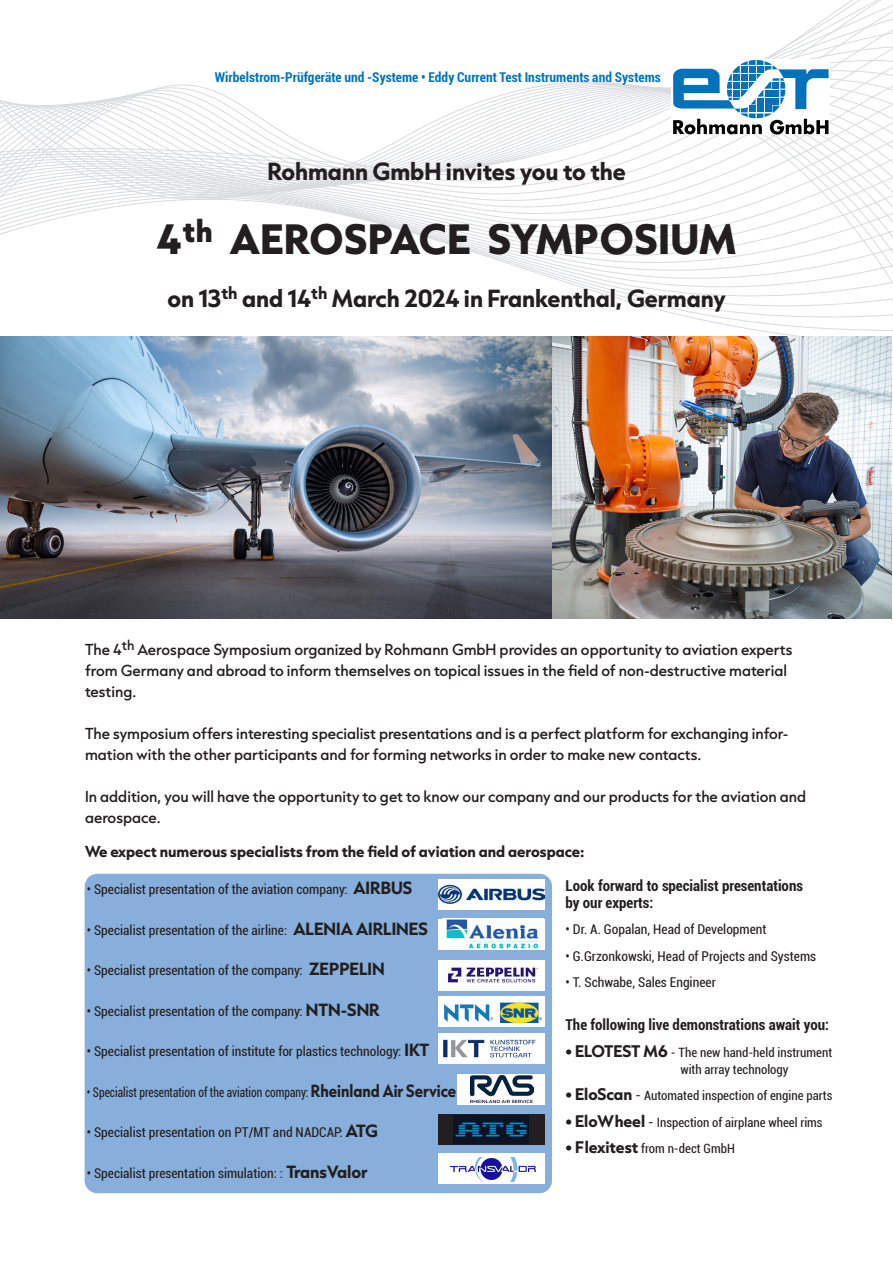
<style>
.page{position:relative;width:893px;height:1263px;background:#fff}
.page>*{position:absolute;margin:0;border:0;box-sizing:border-box;transform-origin:0 0}
.t1{font:800 36px "Capitana";letter-spacing:.025em;color:#231f20}
.t2{font:700 21px "Capitana";color:#231f20}
.t3{font:700 condensed 15px "Roboto";color:#231f20}
.t4{font:500 13.5px/21px "Capitana";color:#231f20}
.t5{font:condensed 13.5px "Roboto";color:#231f20}
.t6{font:700 condensed 13.5px "Roboto";letter-spacing:.005em;color:#0072bc}
.t7{font:condensed 13.5px "Roboto";color:#231f20;scale:.85 1}
.t8{font:700 13.5px "Capitana";color:#231f20}
.t9{font:condensed 12.9px "Roboto";color:#231f20}
.s1{font-family:"Capitana";font-weight:700;font-stretch:normal;font-size:14.25px}
.s2{font-size:14.25px}
.s3{font-family:"Capitana";font-weight:700;font-stretch:normal;font-size:15px}
</style>
<div class="page">
<div style="left:85px;top:874px;width:467px;height:319px;background:#88aedb;border-radius:13px"></div>
<div style="left:438px;top:919px;width:107px;height:31px;background:#fff"></div>
<div style="left:439px;top:960px;width:106px;height:31px;background:#fff"></div>
<div style="left:439px;top:996px;width:106px;height:31px;background:#fff"></div>
<div style="left:438px;top:1033px;width:107px;height:31px;background:#fff"></div>
<div style="left:439px;top:1114px;width:106px;height:31px;background:#231f20"></div>
<div style="left:439px;top:1153px;width:106px;height:31px;background:#fff"></div>
<div style="left:458px;top:1074px;width:87px;height:30px;background:#fff"></div>
<svg style="left:0;top:0;width:893px;height:271px"></svg>
<div style="left:672px;top:59px;width:158px;height:76px;background:#fff"></div>
<svg style="left:673px;top:60px;width:156px;height:75px"></svg>
<img style="left:0;top:336px;width:892px;height:282px">
<img style="left:448px;top:967px;width:90px;height:16px">
<img style="left:470px;top:1075px;width:64px;height:28px">
<img style="left:444px;top:1002px;width:98px;height:20px">
<img style="left:438px;top:879px;width:107px;height:31px">
<img style="left:451px;top:1157px;width:84px;height:24px">
<img style="left:443px;top:1039px;width:93px;height:19px">
<img style="left:446px;top:919px;width:93px;height:30px">
<img style="left:454px;top:1116px;width:75px;height:28px">
<p class="t6" style="left:215px;top:67px;width:447px">Wirbelstrom-Prüfgeräte und -Systeme • Eddy Current Test Instruments and Systems</p>
<p class="t2" style="left:267px;top:155px;width:360px">Rohmann GmbH invites you to the</p>
<p class="t1" style="left:157px;top:212px;width:581px">4<sup>th</sup> AEROSPACE SYMPOSIUM</p>
<p class="t2" style="left:167px;top:282px;width:560px">on 13<sup>th</sup> and 14<sup>th</sup> March 2024 in Frankenthal, Germany</p>
<p class="t4" style="left:85px;top:638px;width:709px">The 4<sup>th</sup> Aerospace Symposium organized by Rohmann GmbH provides an opportunity to aviation experts from Germany and abroad to inform themselves on topical issues in the field of non-destructive material testing.</p>
<p class="t4" style="left:85px;top:722px;width:705px">The symposium offers interesting specialist presentations and is a perfect platform for exchanging infor&shy;mation with the other participants and for forming networks in order to make new contacts.</p>
<p class="t4" style="left:85px;top:785px;width:723px">In addition, you will have the opportunity to get to know our company and our products for the aviation and aerospace.</p>
<p class="t8" style="left:85px;top:841px;width:501px">We expect numerous specialists from the field of aviation and aerospace:</p>
<p class="t3" style="left:566px;top:875px;width:239px">Look forward to specialist presentations</p>
<p class="t3" style="left:566px;top:892px;width:89px">by our experts:</p>
<p class="t5" style="left:566px;top:920px;width:203px">• Dr. A. Gopalan, Head of Development</p>
<p class="t5" style="left:566px;top:946px;width:252px">• G.Grzonkowski, Head of Projects and Systems</p>
<p class="t5" style="left:566px;top:973px;width:152px">• T. Schwabe, Sales Engineer</p>
<p class="t3" style="left:566px;top:1014px;width:265px">The following live demonstrations await you:</p>
<p class="t9" style="left:566px;top:1043px;width:268px"><span class="s1">• ELOTEST M6</span> - The new hand-held instrument</p>
<p class="t9" style="left:680px;top:1060px;width:110px">with array technology</p>
<p class="t9" style="left:566px;top:1087px;width:268px"><span class="s1">• EloScan</span> <span class="s2">-</span> Automated inspection of engine parts</p>
<p class="t9" style="left:566px;top:1113px;width:259px"><span class="s1">• EloWheel</span> <span class="s2">-</span> Inspection of airplane wheel rims</p>
<p class="t9" style="left:566px;top:1139px;width:171px"><span class="s1">• Flexitest</span> from n-dect GmbH</p>
<p class="t5" style="left:87px;top:880px;width:327px">• Specialist presentation of the aviation company: <span class="s3">AIRBUS</span></p>
<p class="t5" style="left:87px;top:920px;width:342px">• Specialist presentation of the airline: <span class="s3">ALENIA AIRLINES</span></p>
<p class="t5" style="left:87px;top:961px;width:299px">• Specialist presentation of the company: <span class="s3">ZEPPELIN</span></p>
<p class="t5" style="left:87px;top:1001px;width:295px">• Specialist presentation of the company: <span class="s3">NTN-SNR</span></p>
<p class="t5" style="left:87px;top:1042px;width:344px">• Specialist presentation of institute for plastics technology: <span class="s3">IKT</span></p>
<p class="t7" style="left:87px;top:1082px;width:436px">• Specialist presentation of the aviation company: <span class="s3">Rheinland Air Service</span></p>
<p class="t5" style="left:87px;top:1123px;width:293px">• Specialist presentation on PT/MT and NADCAP: <span class="s3">ATG</span></p>
<p class="t5" style="left:87px;top:1163px;width:282px">• Specialist presentation simulation: : <span class="s3">TransValor</span></p>
</div>
